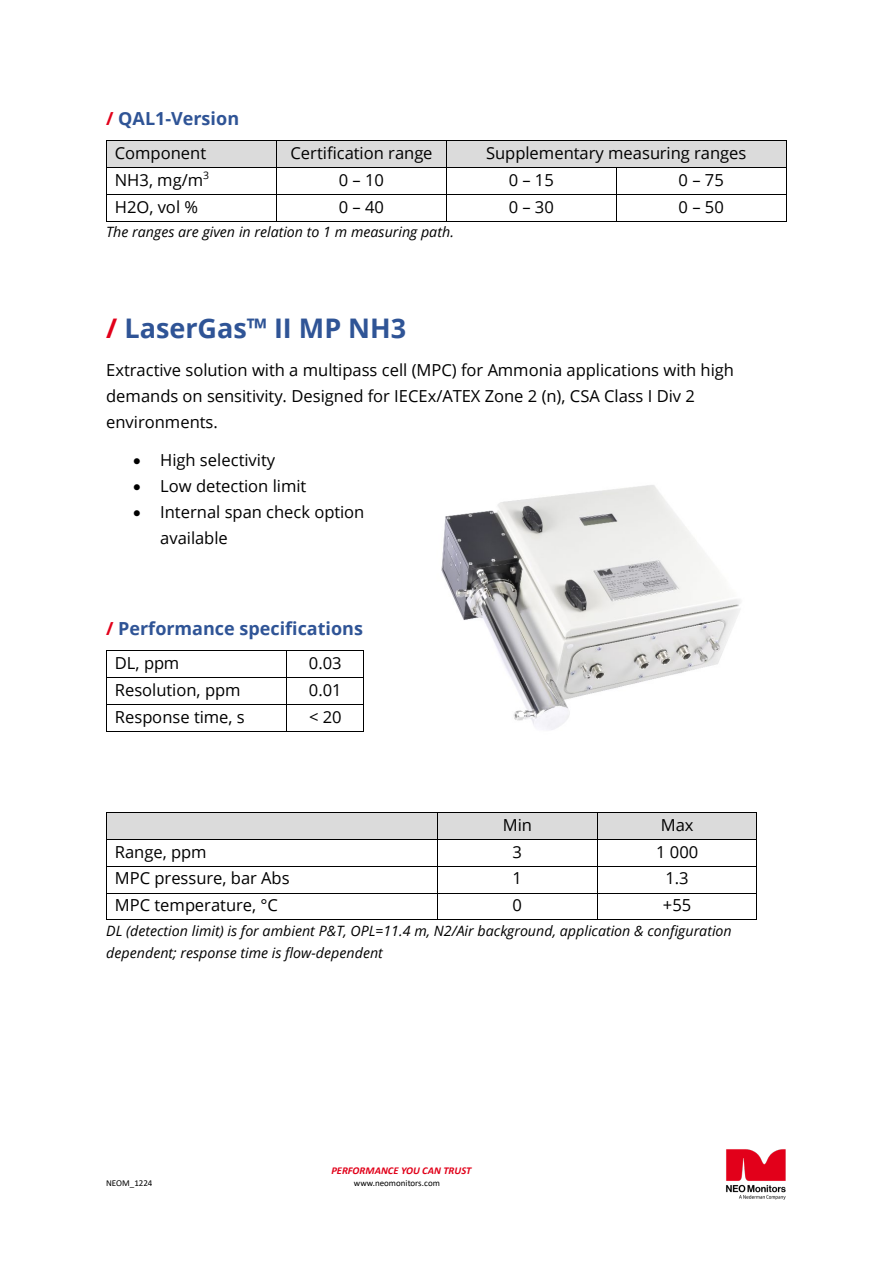
<style>
.page{position:relative;width:893px;height:1263px;background:#fff}
.page>*{position:absolute;margin:0;border:0;box-sizing:border-box;transform-origin:0 0}
.t1{font:700 27px "Open Sans";color:#2f5496}
.t2{font:700 18px "Open Sans";color:#2f5496}
.t3{font:16.5px/26px "Open Sans";letter-spacing:-.005em;color:#000}
.t4{font:italic 14.25px/22.5px "Open Sans";color:#000}
.t5{font:italic 700 10.5px "Calibri";letter-spacing:.005em;color:#e10019}
.t6{font:9px "Calibri";letter-spacing:-.005em;color:#000}
.s1{color:#e2001a}
</style>
<div class="page">
<img style="left:726px;top:1149px;width:60px;height:51px">
<div style="left:107px;top:141px;width:169px;height:26px;background:#dbdbdb"></div>
<div style="left:277px;top:141px;width:169px;height:26px;background:#dbdbdb"></div>
<div style="left:447px;top:141px;width:339px;height:26px;background:#dbdbdb"></div>
<hr style="left:107px;top:141px;width:169px;height:1px;background:#000">
<hr style="left:277px;top:141px;width:169px;height:1px;background:#000">
<hr style="left:447px;top:141px;width:339px;height:1px;background:#000">
<hr style="left:107px;top:167px;width:169px;height:1px;background:#000">
<hr style="left:277px;top:167px;width:169px;height:1px;background:#000">
<hr style="left:447px;top:167px;width:169px;height:1px;background:#000">
<hr style="left:617px;top:167px;width:169px;height:1px;background:#000">
<hr style="left:107px;top:194px;width:169px;height:1px;background:#000">
<hr style="left:277px;top:194px;width:169px;height:1px;background:#000">
<hr style="left:447px;top:194px;width:169px;height:1px;background:#000">
<hr style="left:617px;top:194px;width:169px;height:1px;background:#000">
<svg style="left:106px;top:141px;width:1px;height:81px"></svg>
<hr style="left:107px;top:221px;width:169px;height:1px;background:#000">
<svg style="left:276px;top:141px;width:1px;height:81px"></svg>
<hr style="left:277px;top:221px;width:169px;height:1px;background:#000">
<svg style="left:446px;top:141px;width:1px;height:81px"></svg>
<hr style="left:447px;top:221px;width:169px;height:1px;background:#000">
<svg style="left:616px;top:167px;width:1px;height:55px"></svg>
<hr style="left:617px;top:221px;width:169px;height:1px;background:#000">
<svg style="left:786px;top:141px;width:1px;height:81px"></svg>
<hr style="left:107px;top:651px;width:180px;height:1px;background:#000">
<hr style="left:287px;top:651px;width:76px;height:1px;background:#000">
<hr style="left:107px;top:677px;width:180px;height:1px;background:#000">
<hr style="left:287px;top:677px;width:76px;height:1px;background:#000">
<hr style="left:107px;top:704px;width:180px;height:1px;background:#000">
<hr style="left:287px;top:704px;width:76px;height:1px;background:#000">
<svg style="left:106px;top:651px;width:1px;height:81px"></svg>
<hr style="left:107px;top:731px;width:180px;height:1px;background:#000">
<hr style="left:287px;top:731px;width:76px;height:1px;background:#000">
<svg style="left:363px;top:651px;width:1px;height:81px"></svg>
<div style="left:107px;top:813px;width:330px;height:26px;background:#dbdbdb"></div>
<div style="left:438px;top:813px;width:159px;height:26px;background:#dbdbdb"></div>
<div style="left:598px;top:813px;width:159px;height:26px;background:#dbdbdb"></div>
<hr style="left:107px;top:812px;width:330px;height:1px;background:#000">
<hr style="left:438px;top:812px;width:159px;height:1px;background:#000">
<hr style="left:598px;top:812px;width:159px;height:1px;background:#000">
<hr style="left:107px;top:839px;width:330px;height:1px;background:#000">
<hr style="left:438px;top:839px;width:159px;height:1px;background:#000">
<hr style="left:598px;top:839px;width:159px;height:1px;background:#000">
<hr style="left:107px;top:866px;width:330px;height:1px;background:#000">
<hr style="left:438px;top:866px;width:159px;height:1px;background:#000">
<hr style="left:598px;top:866px;width:159px;height:1px;background:#000">
<hr style="left:107px;top:893px;width:330px;height:1px;background:#000">
<hr style="left:438px;top:893px;width:159px;height:1px;background:#000">
<hr style="left:598px;top:893px;width:159px;height:1px;background:#000">
<svg style="left:106px;top:812px;width:1px;height:108px"></svg>
<hr style="left:107px;top:919px;width:330px;height:1px;background:#000">
<svg style="left:437px;top:812px;width:1px;height:108px"></svg>
<hr style="left:438px;top:919px;width:159px;height:1px;background:#000">
<svg style="left:597px;top:812px;width:1px;height:108px"></svg>
<hr style="left:598px;top:919px;width:159px;height:1px;background:#000">
<img style="left:441px;top:485px;width:300px;height:245px">
<h3 class="t2" style="left:106px;top:106px;width:134px"><span class="s1">/</span> QAL1-Version</h3>
<p class="t3" style="left:115px;top:140px;width:93px">Component</p>
<p class="t3" style="left:291px;top:140px;width:143px">Certification range</p>
<p class="t3" style="left:486px;top:140px;width:262px">Supplementary measuring ranges</p>
<p class="t3" style="left:115px;top:166px;width:96px">NH3, mg/m<sup>3</sup></p>
<p class="t3" style="left:339px;top:166px;width:47px">0–10</p>
<p class="t3" style="left:509px;top:166px;width:47px">0–15</p>
<p class="t3" style="left:679px;top:166px;width:47px">0 – 75</p>
<p class="t3" style="left:115px;top:193px;width:85px">H2O, vol %</p>
<p class="t3" style="left:339px;top:193px;width:47px">0–40</p>
<p class="t3" style="left:509px;top:193px;width:47px">0–30</p>
<p class="t3" style="left:679px;top:193px;width:47px">0–50</p>
<p class="t4" style="left:106px;top:220px;width:349px">The ranges are given in relation to 1 m measuring path.</p>
<h1 class="t1" style="left:106px;top:309px;width:302px"><span class="s1">/</span> LaserGas™ II MP NH3</h1>
<p class="t3" style="left:106px;top:356px;width:629px">Extractive solution with a multipass cell (MPC) for Ammonia applications with high demands on sensitivity. Designed for IECEx/ATEX Zone 2 (n), CSA Class I Div 2 environments.</p>
<p class="t3" style="left:133px;top:446px;width:143px">• High selectivity</p>
<p class="t3" style="left:133px;top:472px;width:175px">• Low detection limit</p>
<p class="t3" style="left:160px;top:498px;width:206px;text-indent:-27px">• Internal span check option available</p>
<h2 class="t2" style="left:106px;top:616px;width:258px"><span class="s1">/</span> Performance specifications</h2>
<p class="t3" style="left:115px;top:649px;width:66px">DL, ppm</p>
<p class="t3" style="left:309px;top:649px;width:34px">0.03</p>
<p class="t3" style="left:115px;top:676px;width:127px">Resolution, ppm</p>
<p class="t3" style="left:309px;top:676px;width:34px">0.01</p>
<p class="t3" style="left:115px;top:703px;width:131px">Response time, s</p>
<p class="t3" style="left:309px;top:703px;width:34px">&lt; 20</p>
<p class="t3" style="left:503px;top:811px;width:31px">Min</p>
<p class="t3" style="left:661px;top:811px;width:34px">Max</p>
<p class="t3" style="left:115px;top:838px;width:93px">Range, ppm</p>
<p class="t3" style="left:513px;top:838px;width:11px">3</p>
<p class="t3" style="left:656px;top:838px;width:44px">1 000</p>
<p class="t3" style="left:115px;top:865px;width:176px">MPC pressure, bar Abs</p>
<p class="t3" style="left:513px;top:865px;width:11px">1</p>
<p class="t3" style="left:665px;top:865px;width:25px">1.3</p>
<p class="t3" style="left:115px;top:892px;width:165px">MPC temperature, °C</p>
<p class="t3" style="left:513px;top:892px;width:11px">0</p>
<p class="t3" style="left:663px;top:892px;width:30px">+55</p>
<p class="t4" style="left:106px;top:919px;width:627px">DL (detection limit) is for ambient P&amp;T, OPL=11.4 m, N2/Air background, application &amp; configuration dependent; response time is flow-dependent</p>
<p class="t5" style="left:331px;top:1163px;width:141px">PERFORMANCE YOU CAN TRUST</p>
<p class="t6" style="left:106px;top:1176px;width:48px">NEOM_1224</p>
<p class="t6" style="left:354px;top:1176px;width:88px">www.neomonitors.com</p>
</div>
